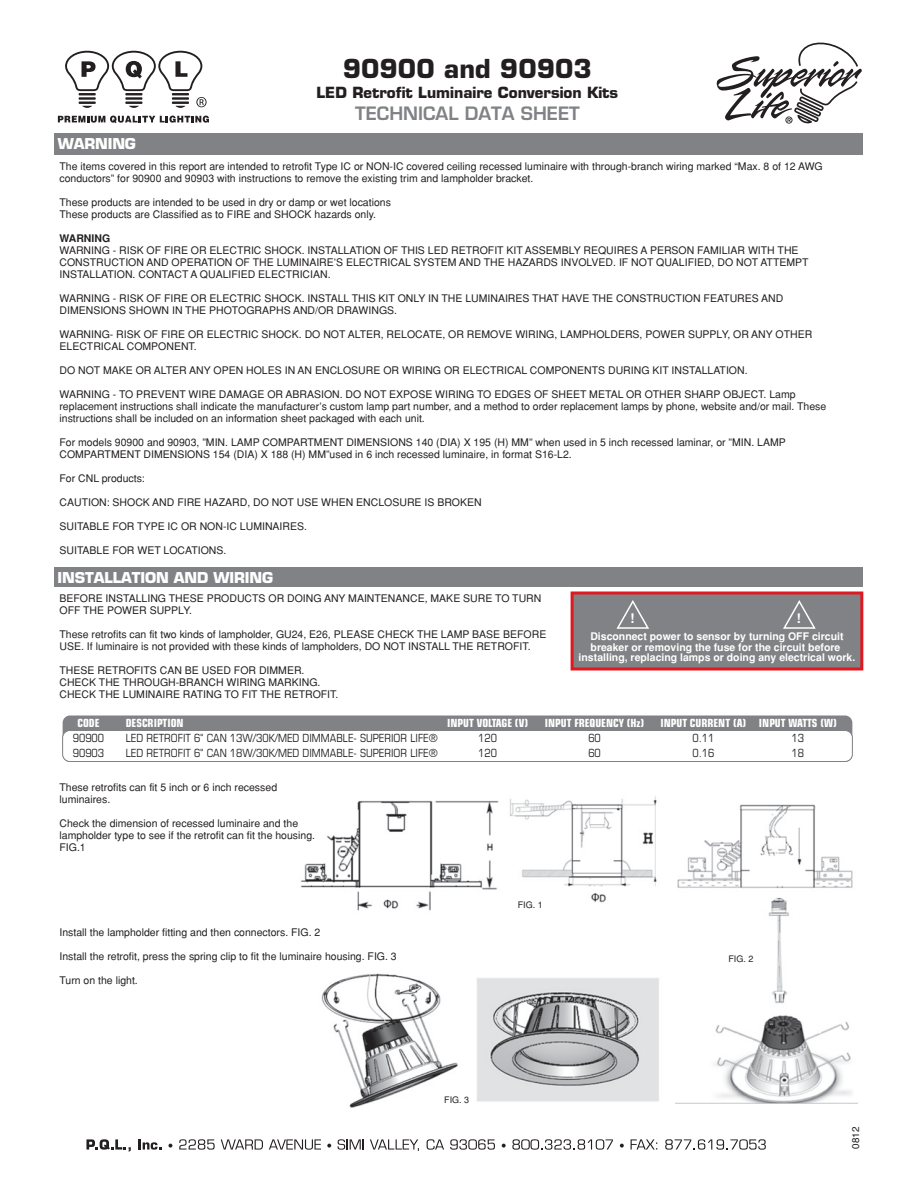
<style>
.page{position:relative;width:918px;height:1188px;background:#fff}
.page>*{position:absolute;margin:0;border:0;box-sizing:border-box;transform-origin:0 0}
.t1{font:700 25.5px "Eurostile";color:#231f20}
.t2{font:600 18px "Eurostile";color:#808285}
.t3{font:700 15px "Eurostile";color:#231f20}
.t4{font:700 14.7px "Eurostile";letter-spacing:-.01em;color:#fff}
.t5{font:700 13.2px "Helvetica";color:#fff}
.t6{font:condensed 11.25px/15px "Eurostile";color:#231f20}
.t7{font:700 condensed 11.25px "Eurostile";color:#fff}
.t8{font:10.5px/12px "Helvetica";color:#231f20}
.t9{font:700 10.5px/10.5px "Helvetica";color:#fff;text-align:center}
.t10{font:700 10.5px "Helvetica";color:#231f20}
.t11{font:9.9px "Helvetica";color:#231f20}
.t12{font:9px "Helvetica";color:#231f20}
</style>
<div class="page">
<div style="left:63px;top:716px;width:789px;height:46px;background:#808285;border-radius:7px"></div>
<div style="left:63px;top:731px;width:789px;height:31px;background:#fff;border-radius:7px"></div>
<div style="left:62px;top:730px;width:791px;height:32px;border:1px solid #808285;border-radius:7px"></div>
<div style="left:54px;top:133px;width:809px;height:22px;background:#808285"></div>
<div style="left:54px;top:568px;width:809px;height:19px;background:#808285"></div>
<svg style="left:58px;top:116px;width:151px;height:7px"></svg>
<svg style="left:65px;top:51px;width:142px;height:57px"></svg>
<svg style="left:86px;top:1139px;width:45px;height:12px"></svg>
<svg style="left:138px;top:1139px;width:23px;height:11px"></svg>
<svg style="left:168px;top:1144px;width:4px;height:4px"></svg>
<svg style="left:179px;top:1139px;width:36px;height:11px"></svg>
<svg style="left:221px;top:1139px;width:42px;height:11px"></svg>
<svg style="left:269px;top:1139px;width:52px;height:11px"></svg>
<svg style="left:327px;top:1144px;width:4px;height:4px"></svg>
<svg style="left:337px;top:1139px;width:27px;height:11px"></svg>
<svg style="left:370px;top:1139px;width:49px;height:12px"></svg>
<svg style="left:427px;top:1139px;width:17px;height:11px"></svg>
<svg style="left:450px;top:1139px;width:45px;height:11px"></svg>
<svg style="left:502px;top:1144px;width:4px;height:4px"></svg>
<svg style="left:512px;top:1139px;width:101px;height:11px"></svg>
<svg style="left:620px;top:1144px;width:4px;height:4px"></svg>
<svg style="left:631px;top:1139px;width:26px;height:11px"></svg>
<svg style="left:665px;top:1139px;width:101px;height:11px"></svg>
<svg style="left:717px;top:42px;width:145px;height:82px"></svg>
<div style="left:571px;top:592px;width:292px;height:78px;background:#808285;border:3px solid #df1920"></div>
<svg style="left:616px;top:600px;width:33px;height:29px"></svg>
<svg style="left:783px;top:600px;width:33px;height:29px"></svg>
<img style="left:300px;top:796px;width:357px;height:115px">
<img style="left:675px;top:804px;width:182px;height:299px">
<img style="left:321px;top:973px;width:338px;height:135px">
<h1 class="t1" style="left:343px;top:53px;width:250px">90900 and 90903</h1>
<h3 class="t3" style="left:316px;top:83px;width:303px">LED Retrofit Luminaire Conversion Kits</h3>
<h3 class="t4" style="left:58px;top:135px;width:80px">WARNING</h3>
<h2 class="t2" style="left:355px;top:102px;width:226px">TECHNICAL DATA SHEET</h2>
<p class="t8" style="left:60px;top:161px;width:765px">The items covered in this report are intended to retrofit Type IC or NON-IC covered ceiling recessed luminaire with through-branch wiring marked “Max. 8 of 12 AWG conductors” for 90900 and 90903 with instructions to remove the existing trim and lampholder bracket.</p>
<p class="t8" style="left:60px;top:197px;width:333px">These products are intended to be used in dry or damp or wet locations<br>These products are Classified as to FIRE and SHOCK hazards only.</p>
<p class="t10" style="left:60px;top:233px;width:52px">WARNING</p>
<p class="t8" style="left:60px;top:245px;width:751px">WARNING - RISK OF FIRE OR ELECTRIC SHOCK. INSTALLATION OF THIS LED RETROFIT KIT ASSEMBLY REQUIRES A PERSON FAMILIAR WITH THE<br>CONSTRUCTION AND OPERATION OF THE LUMINAIRE’S ELECTRICAL SYSTEM AND THE HAZARDS INVOLVED. IF NOT QUALIFIED, DO NOT ATTEMPT<br>INSTALLATION. CONTACT A QUALIFIED ELECTRICIAN.</p>
<p class="t8" style="left:60px;top:293px;width:725px">WARNING - RISK OF FIRE OR ELECTRIC SHOCK. INSTALL THIS KIT ONLY IN THE LUMINAIRES THAT HAVE THE CONSTRUCTION FEATURES AND<br>DIMENSIONS SHOWN IN THE PHOTOGRAPHS AND/OR DRAWINGS.</p>
<p class="t8" style="left:60px;top:329px;width:754px">WARNING- RISK OF FIRE OR ELECTRIC SHOCK. DO NOT ALTER, RELOCATE, OR REMOVE WIRING, LAMPHOLDERS, POWER SUPPLY, OR ANY OTHER<br>ELECTRICAL COMPONENT.</p>
<p class="t8" style="left:60px;top:365px;width:690px">DO NOT MAKE OR ALTER ANY OPEN HOLES IN AN ENCLOSURE OR WIRING OR ELECTRICAL COMPONENTS DURING KIT INSTALLATION.</p>
<p class="t8" style="left:60px;top:389px;width:768px">WARNING - TO PREVENT WIRE DAMAGE OR ABRASION. DO NOT EXPOSE WIRING TO EDGES OF SHEET METAL OR OTHER SHARP OBJECT. Lamp replacement instructions shall indicate the manufacturer’s custom lamp part number, and a method to order replacement lamps by phone, website and/or mail. These instructions shall be included on an information sheet packaged with each unit.</p>
<p class="t8" style="left:60px;top:437px;width:728px">For models 90900 and 90903, ”MIN. LAMP COMPARTMENT DIMENSIONS 140 (DIA) X 195 (H) MM” when used in 5 inch recessed laminar, or ”MIN. LAMP<br>COMPARTMENT DIMENSIONS 154 (DIA) X 188 (H) MM”used in 6 inch recessed luminaire, in format S16-L2.</p>
<p class="t8" style="left:60px;top:473px;width:87px">For CNL products:</p>
<p class="t8" style="left:60px;top:497px;width:424px">CAUTION: SHOCK AND FIRE HAZARD, DO NOT USE WHEN ENCLOSURE IS BROKEN</p>
<p class="t8" style="left:60px;top:521px;width:249px">SUITABLE FOR TYPE IC OR NON-IC LUMINAIRES.</p>
<p class="t8" style="left:60px;top:545px;width:168px">SUITABLE FOR WET LOCATIONS.</p>
<h3 class="t4" style="left:58px;top:568px;width:217px">INSTALLATION AND WIRING</h3>
<p class="t8" style="left:60px;top:592px;width:483px">BEFORE INSTALLING THESE PRODUCTS OR DOING ANY MAINTENANCE, MAKE SURE TO TURN<br>OFF THE POWER SUPPLY.</p>
<p class="t8" style="left:60px;top:628px;width:488px">These retrofits can fit two kinds of lampholder, GU24, E26, PLEASE CHECK THE LAMP BASE BEFORE<br>USE. If luminaire is not provided with these kinds of lampholders, DO NOT INSTALL THE RETROFIT.</p>
<p class="t8" style="left:60px;top:664px;width:280px">THESE RETROFITS CAN BE USED FOR DIMMER.<br>CHECK THE THROUGH-BRANCH WIRING MARKING.<br>CHECK THE LUMINAIRE RATING TO FIT THE RETROFIT.</p>
<p class="t6" style="left:73px;top:730px;width:33px">90900<br>90903</p>
<p class="t6" style="left:126px;top:730px;width:314px">LED RETROFIT 6" CAN 13W/30K/MED DIMMABLE- SUPERIOR LIFE®<br>LED RETROFIT 6" CAN 18W/30K/MED DIMMABLE- SUPERIOR LIFE®</p>
<p class="t5" style="left:630px;top:610px;width:6px">!</p>
<p class="t5" style="left:797px;top:610px;width:6px">!</p>
<p class="t9" style="left:579px;top:631px;width:278px">Disconnect power to sensor by turning OFF circuit breaker or removing the fuse for the circuit before installing, replacing lamps or doing any electrical work.</p>
<p class="t7" style="left:77px;top:716px;width:24px">CODE</p>
<p class="t7" style="left:126px;top:716px;width:59px">DESCRIPTION</p>
<p class="t7" style="left:447px;top:716px;width:82px">INPUT VOLTAGE (V)</p>
<p class="t7" style="left:545px;top:716px;width:101px">INPUT FREQUENCY (Hz)</p>
<p class="t7" style="left:660px;top:716px;width:178px">INPUT CURRENT (A) INPUT WATTS (W)</p>
<p class="t6" style="left:478px;top:730px;width:20px">120<br>120</p>
<p class="t6" style="left:588px;top:730px;width:14px">60<br>60</p>
<p class="t6" style="left:692px;top:730px;width:23px">0.11<br>0.16</p>
<p class="t6" style="left:792px;top:730px;width:14px">13<br>18</p>
<p class="t8" style="left:60px;top:781px;width:219px">These retrofits can fit 5 inch or 6 inch recessed luminaires.</p>
<p class="t8" style="left:60px;top:817px;width:257px">Check the dimension of recessed luminaire and the lampholder type to see if the retrofit can fit the housing.<br>FIG.1</p>
<p class="t8" style="left:60px;top:926px;width:262px">Install the lampholder fitting and then connectors. FIG. 2</p>
<p class="t8" style="left:60px;top:950px;width:339px">Install the retrofit, press the spring clip to fit the luminaire housing. FIG. 3</p>
<p class="t8" style="left:60px;top:974px;width:80px">Turn on the light.</p>
<p class="t12" style="left:444px;top:1095px;width:27px">FIG. 3</p>
<p class="t12" style="left:518px;top:900px;width:27px">FIG. 1</p>
<p class="t12" style="left:728px;top:953px;width:27px">FIG. 2</p>
<p class="t11" style="left:848px;top:1149px;width:23px;rotate:-90deg">0812</p>
</div>
